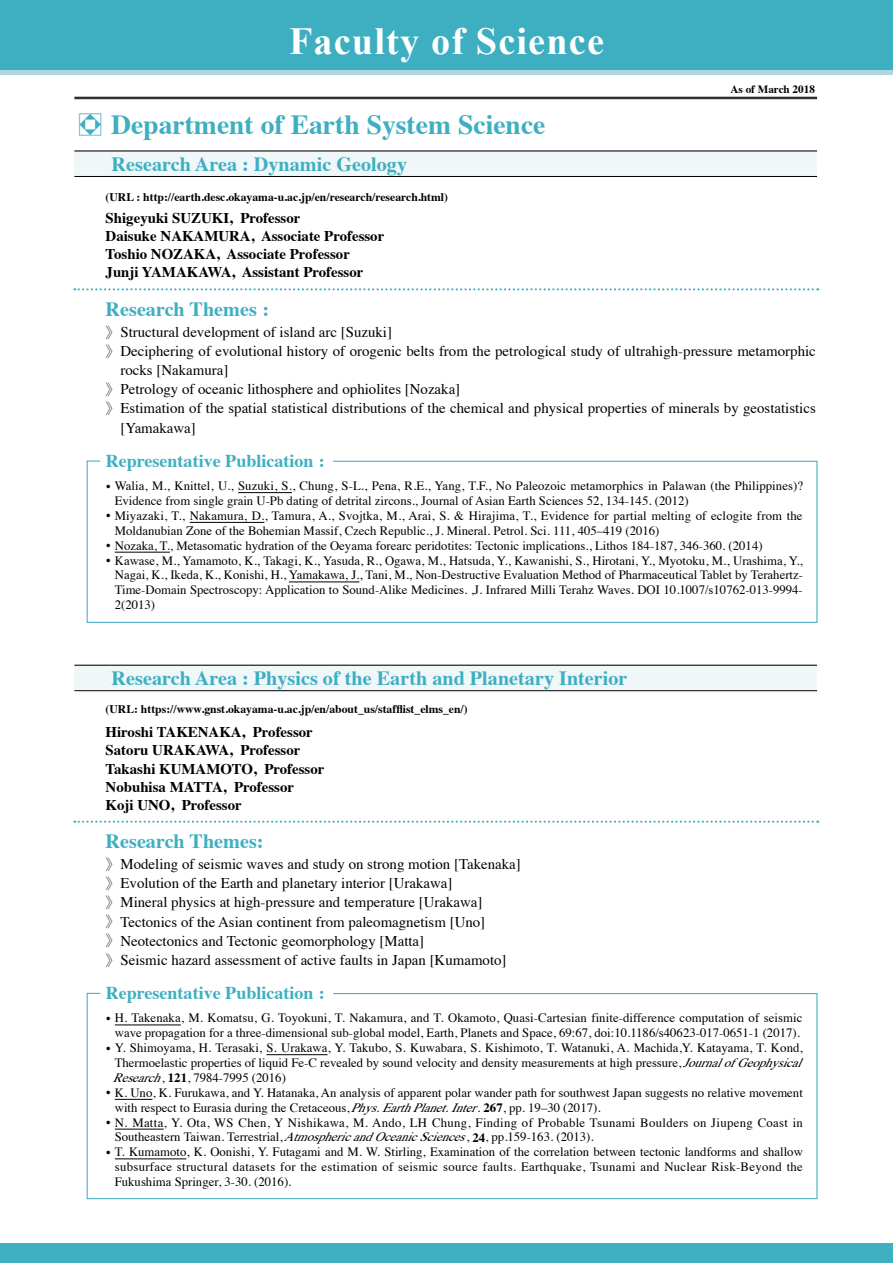
<style>
.page{position:relative;width:893px;height:1263px;background:#fff}
.page>*{position:absolute;margin:0;border:0;box-sizing:border-box;transform-origin:0 0}
.t1{font:700 38.25px "Times New Roman";letter-spacing:.03em;color:#fff}
.t2{font:700 27.6px "Times";color:#3eafc1}
.t3{font:700 20.25px "Times";color:#3eafc1}
.t4{font:700 18px "Times";color:#3eafc1}
.t5{font:14.85px/19.2px "Times";color:#000}
.t6{font:700 14.85px/18px "Times";color:#000}
.t7{font:12.75px/14.9px "Times";color:#000}
.t8{font:12.75px/14.9px "Times";letter-spacing:.025em;color:#000}
.t9{font:700 11.7px "Times";color:#000}
.t10{font:700 11.1px "Times";color:#000}
.s1{font-family:"Koz Min Pro";font-weight:400}
.s2{font-family:"Koz Min Pr 6 N"}
.s3{font-family:"Koz Min Pro";font-weight:300}
.s4{font-style:italic}
.s5{font-weight:700}
</style>
<div class="page">
<div style="left:74px;top:151px;width:743px;height:25px;background:#f0f7f9"></div>
<hr style="left:74px;top:97px;width:743px;height:1px;background:#000">
<hr style="left:74px;top:98px;width:743px;height:1px;background:#000">
<hr style="left:74px;top:150px;width:743px;height:1px;background:#000">
<hr style="left:74px;top:176px;width:743px;height:1px;background:#000">
<div style="left:0;top:0;width:893px;height:72px;background:#3eafc1"></div>
<div style="left:0;top:70px;width:893px;height:5px;background:#b0d7df"></div>
<div style="left:0;top:1244px;width:893px;height:19px;background:#3eafc1"></div>
<svg style="left:74px;top:288px;width:744px;height:2px"></svg>
<div style="left:74px;top:665px;width:743px;height:26px;background:#f0f7f9"></div>
<hr style="left:74px;top:665px;width:743px;height:1px;background:#000">
<hr style="left:74px;top:690px;width:743px;height:1px;background:#000">
<svg style="left:74px;top:821px;width:744px;height:2px"></svg>
<svg style="left:86px;top:992px;width:732px;height:208px"></svg>
<hr style="left:115px;top:1025px;width:66px;height:1px;background:#000">
<hr style="left:266px;top:1054px;width:62px;height:1px;background:#000">
<hr style="left:115px;top:1099px;width:37px;height:1px;background:#000">
<hr style="left:115px;top:1129px;width:49px;height:1px;background:#000">
<hr style="left:115px;top:1158px;width:71px;height:1px;background:#000">
<svg style="left:86px;top:460px;width:732px;height:163px"></svg>
<hr style="left:238px;top:492px;width:54px;height:1px;background:#000">
<hr style="left:190px;top:522px;width:74px;height:1px;background:#000">
<hr style="left:115px;top:552px;width:55px;height:1px;background:#000">
<hr style="left:289px;top:582px;width:70px;height:1px;background:#000">
<h1 class="t1" style="left:289px;top:15px;width:316px">Faculty of Science</h1>
<h2 class="t2" style="left:77px;top:98px;width:470px"><span class="s1">▪</span> Department of Earth System Science</h2>
<h3 class="t3" style="left:112px;top:144px;width:297px">Research Area : Dynamic Geology</h3>
<p class="t9" style="left:106px;top:186px;width:344px">(URL : http://earth.desc.okayama-u.ac.jp/en/research/research.html)</p>
<p class="t6" style="left:106px;top:208px;width:280px">Shigeyuki SUZUKI, Professor<br>Daisuke NAKAMURA, Associate Professor Toshio NOZAKA, Associate Professor Junji YAMAKAWA, Assistant Professor</p>
<p class="t10" style="left:730px;top:79px;width:86px">As of March 2018</p>
<h3 class="t3" style="left:106px;top:290px;width:165px">Research Themes :</h3>
<p class="t5" style="left:106px;top:321px;width:288px"><span class="s2">》</span>Structural development of island arc [Suzuki]</p>
<p class="t5" style="left:106px;top:340px;width:712px"><span class="s2">》</span>Deciphering of evolutional history of orogenic belts from the petrological study of ultrahigh-pressure metamorphic</p>
<p class="t5" style="left:120px;top:359px;width:109px">rocks [Nakamura]</p>
<p class="t5" style="left:106px;top:378px;width:356px"><span class="s2">》</span>Petrology of oceanic lithosphere and ophiolites [Nozaka]</p>
<p class="t5" style="left:106px;top:397px;width:712px"><span class="s2">》</span>Estimation of the spatial statistical distributions of the chemical and physical properties of minerals by geostatistics</p>
<p class="t5" style="left:120px;top:417px;width:77px">[Yamakawa]</p>
<h3 class="t4" style="left:106px;top:444px;width:221px">Representative Publication :</h3>
<p class="t7" style="left:115px;top:477px;width:690px;text-indent:-9px"><span class="s3">•</span> Walia, M., Knittel, U., Suzuki, S., Chung, S-L., Pena, R.E., Yang, T.F., No Paleozoic metamorphics in Palawan (the Philippines)?<br>Evidence from single grain U-Pb dating of detrital zircons., Journal of Asian Earth Sciences 52, 134-145. (2012)</p>
<p class="t7" style="left:115px;top:507px;width:689px;text-indent:-9px"><span class="s3">•</span> Miyazaki, T., Nakamura, D., Tamura, A., Svojtka, M., Arai, S. &amp; Hirajima, T., Evidence for partial melting of eclogite from the<br>Moldanubian Zone of the Bohemian Massif, Czech Republic., J. Mineral. Petrol. Sci. 111, 405–419 (2016)</p>
<p class="t7" style="left:105px;top:537px;width:659px"><span class="s3">•</span> Nozaka, T., Metasomatic hydration of the Oeyama forearc peridotites: Tectonic implications., Lithos 184-187, 346-360. (2014)</p>
<p class="t7" style="left:115px;top:552px;width:690px;text-align:justify;text-indent:-9px"><span class="s3">•</span> Kawase, M., Yamamoto, K., Takagi, K., Yasuda, R., Ogawa, M., Hatsuda, Y., Kawanishi, S., Hirotani, Y., Myotoku, M., Urashima, Y., Nagai, K., Ikeda, K., Konishi, H., Yamakawa, J., Tani, M., Non-Destructive Evaluation Method of Pharmaceutical Tablet by Terahertz-Time-Domain Spectroscopy: Application to Sound-Alike Medicines. ,J. Infrared Milli Terahz Waves. DOI 10.1007/s10762-013-9994- 2(2013)</p>
<h3 class="t3" style="left:112px;top:658px;width:517px">Research Area : Physics of the Earth and Planetary Interior</h3>
<p class="t9" style="left:106px;top:698px;width:364px">(URL: https://www.gnst.okayama-u.ac.jp/en/about_us/stafflist_elms_en/)</p>
<p class="t6" style="left:106px;top:722px;width:220px">Hiroshi TAKENAKA, Professor<br>Satoru URAKAWA, Professor<br>Takashi KUMAMOTO, Professor<br>Nobuhisa MATTA, Professor<br>Koji UNO, Professor</p>
<h3 class="t3" style="left:106px;top:822px;width:160px">Research Themes:</h3>
<p class="t5" style="left:106px;top:853px;width:417px"><span class="s2">》</span>Modeling of seismic waves and study on strong motion [Takenaka]<span class="s2">》</span>Evolution of the Earth and planetary interior [Urakawa]<br><span class="s2">》</span>Mineral physics at high-pressure and temperature [Urakawa]<span class="s2">》</span>Tectonics of the Asian continent from paleomagnetism [Uno]<span class="s2">》</span>Neotectonics and Tectonic geomorphology [Matta]<br><span class="s2">》</span>Seismic hazard assessment of active faults in Japan [Kumamoto]</p>
<h3 class="t4" style="left:106px;top:976px;width:221px">Representative Publication :</h3>
<p class="t7" style="left:105px;top:1009px;width:698px;text-align:center"><span class="s3">•</span> H. Takenaka, M. Komatsu, G. Toyokuni, T. Nakamura, and T. Okamoto, Quasi-Cartesian finite-difference computation of seismic wave propagation for a three-dimensional sub-global model, Earth, Planets and Space, 69:67, doi:10.1186/s40623-017-0651-1 (2017).</p>
<p class="t7" style="left:113px;top:1039px;width:700px;text-indent:-7px"><span class="s3">•</span> Y. Shimoyama, H. Terasaki, S. Urakawa, Y. Takubo, S. Kuwabara, S. Kishimoto, T. Watanuki, A. Machida,Y. Katayama, T. Kond,<br>Thermoelastic properties of liquid Fe-C revealed by sound velocity and density measurements at high pressure, <span class="s4">JournalofGeophysical<br>Research</span>, <span class="s5">121</span>, 7984-7995 (2016)</p>
<p class="t7" style="left:115px;top:1084px;width:690px;text-indent:-9px"><span class="s3">•</span> K. Uno, K. Furukawa, and Y. Hatanaka, An analysis of apparent polar wander path for southwest Japan suggests no relative movement with respect to Eurasia during the Cretaceous, <span class="s4">Phys.EarthPlanet.Inter</span>. <span class="s5">267</span>, pp. 19–30 (2017).</p>
<p class="t8" style="left:115px;top:1114px;width:690px;text-indent:-9px"><span class="s3">•</span> N. Matta, Y. Ota, WS Chen, Y Nishikawa, M. Ando, LH Chung, Finding of Probable Tsunami Boulders on Jiupeng Coast in<br>Southeastern Taiwan. Terrestrial, <span class="s4">AtmosphericandOceanicSciences</span>, <span class="s5">24</span>, pp.159-163. (2013).</p>
<p class="t7" style="left:115px;top:1143px;width:690px;text-align:justify;text-indent:-9px"><span class="s3">•</span> T. Kumamoto, K. Oonishi, Y. Futagami and M. W. Stirling, Examination of the correlation between tectonic landforms and shallow subsurface structural datasets for the estimation of seismic source faults. Earthquake, Tsunami and Nuclear Risk-Beyond the Fukushima Springer, 3-30. (2016).</p>
</div>
